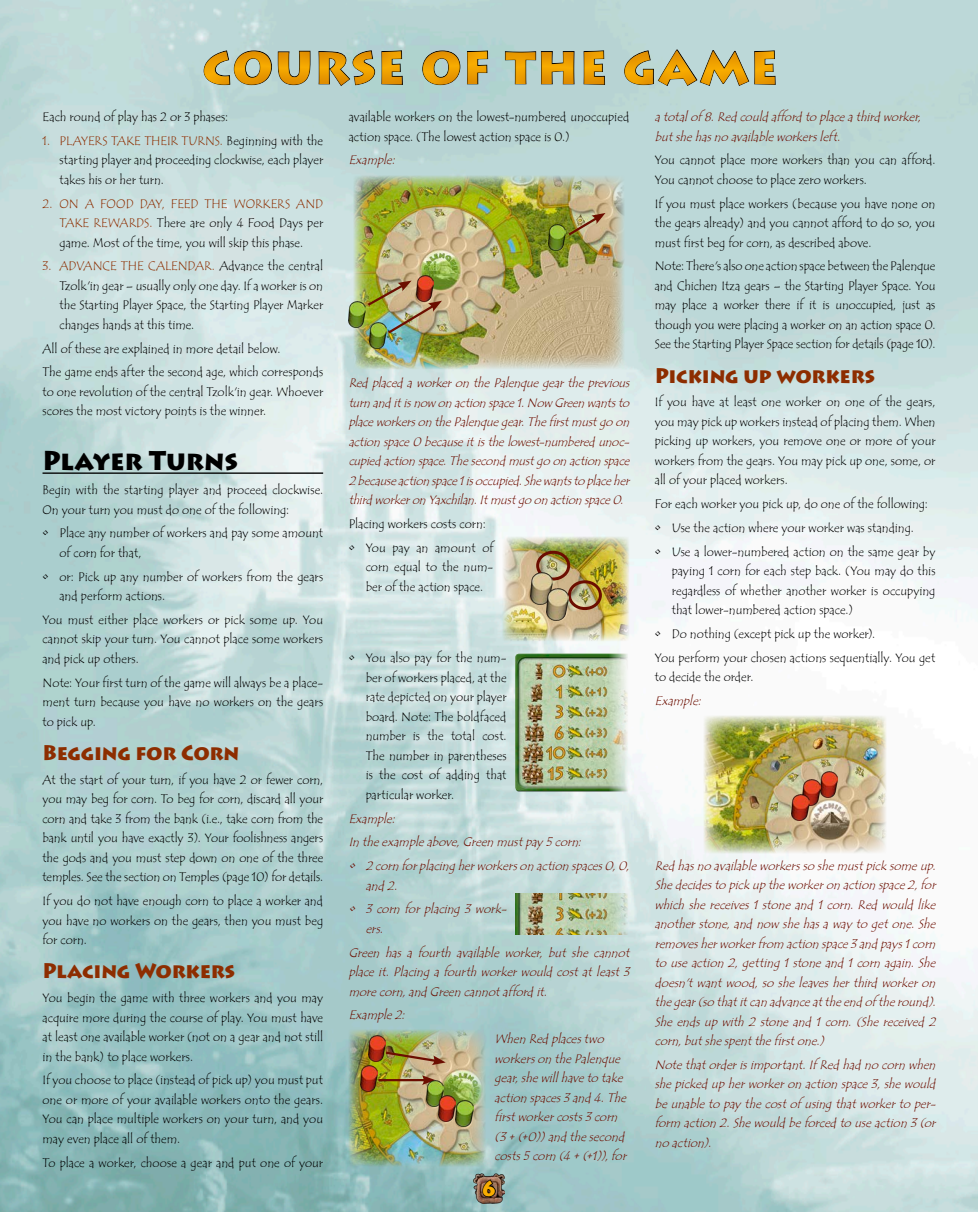
<style>
.page{position:relative;width:978px;height:1212px;background:#fff}
.page>*{position:absolute;margin:0;border:0;box-sizing:border-box;transform-origin:0 0}
.t1{font:900 45px "Lithos Pro";letter-spacing:.03em;color:#f8ac00}
.t2{font:900 27px "Lithos Pro";letter-spacing:-.005em;color:#000;scale:.95 1}
.t3{font:900 21px "Lithos Pro";letter-spacing:-.015em;color:#8d2d00;scale:.95 1}
.t4{font:900 21px "Lithos Pro";color:#f8ac00;scale:.95 1}
.t5{font:12.75px/19.5px "Tempus Sans ITCCZ";color:#000;text-align:justify;scale:.95 1}
.t6{font:italic 12.75px/19.5px "Tempus Sans ITCCZ";letter-spacing:-.01em;color:#6c0e01;scale:.95 1}
.s1{color:#8d2d00}
</style>
<div class="page">
<img style="left:0;top:0;width:978px;height:1212px">
<hr style="left:43px;top:472px;width:280px;height:2px;background:#000">
<img style="left:349px;top:171px;width:280px;height:203px">
<img style="left:369px;top:336px;width:17px;height:13px">
<img style="left:548px;top:224px;width:17px;height:26px">
<img style="left:349px;top:301px;width:16px;height:26px">
<img style="left:416px;top:276px;width:17px;height:5px">
<svg style="left:566px;top:213px;width:39px;height:25px"></svg>
<img style="left:365px;top:281px;width:77px;height:55px">
<img style="left:497px;top:532px;width:137px;height:113px">
<div style="left:568px;top:580px;width:34px;height:30px;border:3px solid #6c0e01;border-radius:50%"></div>
<div style="left:536px;top:551px;width:34px;height:29px;border:3px solid #6c0e01;border-radius:50%"></div>
<img style="left:531px;top:572px;width:21px;height:32px">
<img style="left:547px;top:589px;width:21px;height:32px">
<div style="left:514px;top:654px;width:125px;height:139px;background:#000;opacity:.75"></div>
<img style="left:515px;top:894px;width:123px;height:40px">
<img style="left:344px;top:1024px;width:146px;height:147px">
<img style="left:456px;top:1100px;width:17px;height:26px">
<hr style="left:378px;top:1079px;width:48px;height:2px;background:#6c0e01">
<svg style="left:422px;top:1075px;width:13px;height:10px"></svg>
<img style="left:426px;top:1081px;width:17px;height:25px">
<svg style="left:383px;top:1050px;width:63px;height:15px"></svg>
<img style="left:438px;top:1095px;width:17px;height:26px">
<img style="left:361px;top:1066px;width:17px;height:26px">
<img style="left:369px;top:1035px;width:17px;height:26px">
<img style="left:699px;top:711px;width:192px;height:147px">
<img style="left:820px;top:772px;width:17px;height:26px">
<img style="left:803px;top:779px;width:17px;height:26px">
<img style="left:792px;top:795px;width:17px;height:26px">
<div style="left:170px;top:36px;width:639px;height:76px;background:#8d2d00;opacity:.5"></div>
<img style="left:473px;top:1173px;width:32px;height:30px">
<svg style="left:481px;top:1178px;width:15px;height:20px"></svg>
<h1 class="t1" style="left:203px;top:40px;width:577px">COURSE OF THE GAME</h1>
<p class="t5" style="left:43px;top:107px;width:197px">Each round of play has 2 or 3 phases:</p>
<p class="t5" style="left:60px;top:131px;width:279px;text-indent:-17px"><span class="s1">1. PLAYERS TAKE THEIR TURNS.</span> Beginning with the starting player and proceeding clockwise, each player takes his or her turn.</p>
<p class="t5" style="left:60px;top:194px;width:279px;text-indent:-17px"><span class="s1">2. ON A FOOD DAY, FEED THE WORKERS AND TAKE REWARDS.</span> There are only 4 Food Days per game. Most of the time, you will skip this phase.</p>
<p class="t5" style="left:60px;top:257px;width:279px;text-indent:-17px"><span class="s1">3. ADVANCE THE CALENDAR.</span> Advance the central Tzolk'in gear – usually only one day. If a worker is on the Starting Player Space, the Starting Player Marker changes hands at this time.</p>
<p class="t5" style="left:43px;top:337px;width:297px;line-height:23.7px">All of these are explained in more detail below.<br>The game ends after the second age, which corresponds</p>
<p class="t5" style="left:43px;top:382px;width:297px">to one revolution of the central Tzolk'in gear. Whoever scores the most victory points is the winner.</p>
<h2 class="t2" style="left:43px;top:444px;width:207px">Player Turns</h2>
<p class="t5" style="left:43px;top:480px;width:297px">Begin with the starting player and proceed clockwise.<br>On your turn you must do one of the following:</p>
<p class="t5" style="left:60px;top:524px;width:279px;text-indent:-17px">• Place any number of workers and pay some amount of corn for that,</p>
<p class="t5" style="left:60px;top:567px;width:279px;text-indent:-17px">• or: Pick up any number of workers from the gears and perform actions.</p>
<p class="t5" style="left:43px;top:610px;width:297px">You must either place workers or pick some up. You cannot skip your turn. You cannot place some workers and pick up others.</p>
<p class="t5" style="left:43px;top:673px;width:297px">Note: Your first turn of the game will always be a place&shy;ment turn because you have no workers on the gears to pick up.</p>
<h3 class="t3" style="left:43px;top:739px;width:209px">Begging for Corn</h3>
<p class="t5" style="left:43px;top:770px;width:297px">At the start of your turn, if you have 2 or fewer corn, you may beg for corn. To beg for corn, discard all your corn and take 3 from the bank (i.e., take corn from the bank until you have exactly 3). Your foolishness angers the gods and you must step down on one of the three temples. See the section on Temples (page 10) for details.</p>
<p class="t5" style="left:43px;top:891px;width:297px">If you do not have enough corn to place a worker and you have no workers on the gears, then you must beg for corn.</p>
<h3 class="t3" style="left:43px;top:958px;width:204px">Placing Workers</h3>
<p class="t5" style="left:43px;top:988px;width:297px">You begin the game with three workers and you may acquire more during the course of play. You must have at least one available worker (not on a gear and not still in the bank) to place workers.</p>
<p class="t5" style="left:43px;top:1070px;width:297px">If you choose to place (instead of pick up) you must put one or more of your available workers onto the gears.<br>You can place multiple workers on your turn, and you may even place all of them.</p>
<p class="t5" style="left:43px;top:1153px;width:297px">To place a worker, choose a gear and put one of your</p>
<p class="t5" style="left:349px;top:107px;width:297px">available workers on the lowest-numbered unoccupied action space. (The lowest action space is 0.)</p>
<p class="t6" style="left:349px;top:151px;width:54px">Example:</p>
<p class="t6" style="left:349px;top:374px;width:301px;text-align:justify">RedplacedaworkeronthePalenquegeartheprevious turnanditisnow onactionspace1.Now Greenwantsto placeworkersonthePalenquegear.Thefirstmustgoon actionspace0 becauseitisthelowest-numberedunoc&shy;cupiedactionspace.Thesecondmustgoonactionspace 2becauseactionspace1isoccupied.Shewantstoplaceher thirdworkeronYaxchilan.Itmustgoonactionspace0.</p>
<p class="t5" style="left:349px;top:514px;width:146px">Placing workers costs corn:</p>
<p class="t5" style="left:366px;top:538px;width:136px;text-indent:-17px">• You pay an amount of corn equal to the num&shy;ber of the action space.</p>
<p class="t5" style="left:366px;top:648px;width:150px;text-indent:-17px">• You also pay for the num&shy;ber of workers placed, at the rate depicted on your player board. Note: The boldfaced number is the total cost.<br>The number in parentheses is the cost of adding that particular worker.</p>
<p class="t6" style="left:349px;top:806px;width:250px;line-height:23.7px">Example:<br>In theexampleabove,Green mustpay5corn:</p>
<p class="t6" style="left:366px;top:856px;width:283px;text-indent:-17px">• 2 corn forplacingherworkerson action spaces0,0, and2.</p>
<p class="t6" style="left:366px;top:899px;width:154px;text-indent:-17px">• 3 corn for placing 3 work&shy;ers.</p>
<p class="t6" style="left:349px;top:943px;width:301px;text-align:justify">Green has a fourth available worker, but she cannot place it. Placing a fourth worker would cost at least 3 morecorn,andGreen cannotaffordit.</p>
<p class="t6" style="left:349px;top:1005px;width:64px">Example2:</p>
<p class="t6" style="left:494px;top:1029px;width:144px">When Redplacestwo workerson thePalenque gear,shewillhaveto take action spaces3and4.The firstworkercosts3corn (3+(+0))andthesecond costs5corn (4 +(+1)),for</p>
<h3 class="t4" style="left:481px;top:1175px;width:19px">6</h3>
<p class="t6" style="left:655px;top:107px;width:285px">atotalof 8.Redcouldaffordto placeathirdworker, butshehasno availableworkersleft.</p>
<p class="t5" style="left:655px;top:151px;width:297px">You cannot place more workers than you can afford.<br>You cannot choose to place zero workers.</p>
<p class="t5" style="left:655px;top:194px;width:297px">If you must place workers (because you have none on the gears already) and you cannot afford to do so, you must first beg for corn, as described above.</p>
<p class="t5" style="left:655px;top:257px;width:297px">Note: There's also one action space between the Palenque and Chichen Itza gears – the Starting Player Space. You may place a worker there if it is unoccupied, just as though you were placing a worker on an action space 0.<br>See the Starting Player Space section for details (page 10).</p>
<h3 class="t3" style="left:655px;top:362px;width:233px">Picking up workers</h3>
<p class="t5" style="left:655px;top:393px;width:297px">If you have at least one worker on one of the gears, you may pick up workers instead of placing them. When picking up workers, you remove one or more of your workers from the gears. You may pick up one, some, or all of your placed workers.</p>
<p class="t5" style="left:655px;top:494px;width:289px">For each worker you pick up, do one of the following:</p>
<p class="t5" style="left:655px;top:518px;width:274px">• Use the action where your worker was standing.</p>
<p class="t5" style="left:672px;top:542px;width:279px;text-indent:-17px">• Use a lower-numbered action on the same gear by paying 1 corn for each step back. (You may do this regardless of whether another worker is occupying that lower-numbered action space.)</p>
<p class="t5" style="left:655px;top:622px;width:297px;line-height:23.7px">• Do nothing (except pick up the worker).<br>You perform your chosen actions sequentially. You get</p>
<p class="t5" style="left:655px;top:667px;width:105px">to decide the order.</p>
<p class="t6" style="left:655px;top:691px;width:54px">Example:</p>
<p class="t6" style="left:655px;top:856px;width:301px;text-align:justify">Redhasno availableworkersso shemustpicksomeup.<br>Shedecidesto pickuptheworkeron action space2,for which she receives 1 stone and 1 corn. Red would like anotherstone,andnow shehasawayto getone.She removesherworkerfrom action space3andpays1corn to use action 2, getting 1 stone and 1 corn again. She doesn't want wood, so she leaves her third worker on thegear(so thatitcan advanceattheendof theround).<br>She ends up with 2 stone and 1 corn. (She received 2 corn,butshespentthefirstone.)</p>
<p class="t6" style="left:655px;top:1055px;width:301px;text-align:justify">Notethatorderisimportant.If Redhadno corn when shepickedupherworkeron action space3,shewould beunableto paythecostof usingthatworkerto per&shy;form action 2.Shewouldbeforcedto useaction 3(or no action).</p>
</div>
